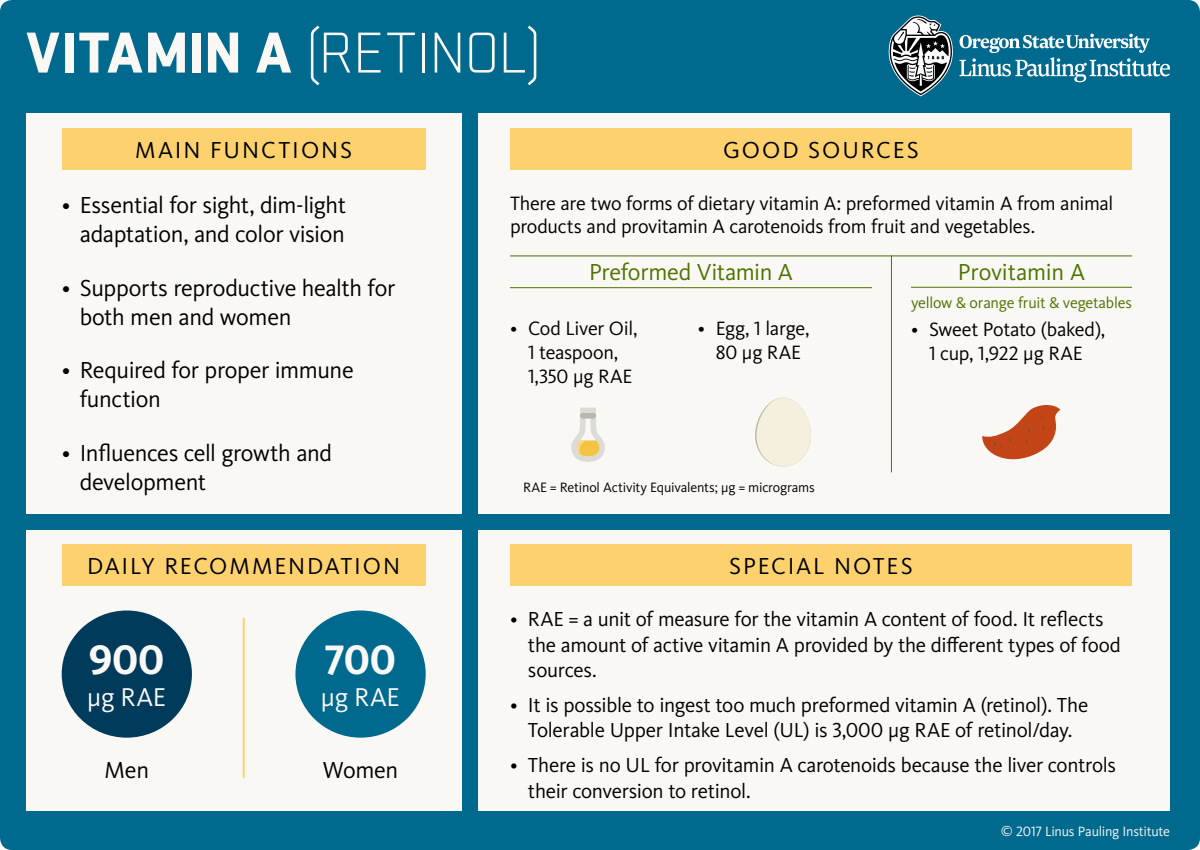
<style>
.page{position:relative;width:1200px;height:850px;background:#006a8e}
.page>*{position:absolute;margin:0;border:0;box-sizing:border-box;transform-origin:0 0}
.t1{font:300 60px "Stratum 2";letter-spacing:-.015em;color:#faf8f5}
.t2{font:700 42.7px "Kievit Pro";letter-spacing:-.005em;color:#faf8f5}
.t3{font:26.7px "Kievit Pro";letter-spacing:-.01em;color:#faf8f5}
.t4{font:24px/28.8px "Kievit Pro";letter-spacing:-.015em;color:#000}
.t5{font:24px "Kievit Pro";letter-spacing:.075em;color:#000}
.t6{font:24px "Kievit Pro";letter-spacing:-.01em;color:#4e7300}
.t7{font:24px "Kievit Pro";letter-spacing:.08em;color:#000}
.t8{font:24px "Kievit Pro";letter-spacing:.085em;color:#000}
.t9{font:21px/25.2px "Kievit Pro";letter-spacing:-.015em;color:#000}
.t10{font:20px/24px "Kievit Pro";letter-spacing:-.015em;color:#000;text-align:center}
.t11{font:16px "Kievit Pro";letter-spacing:-.015em;color:#4e7300}
.t12{font:14px "Kievit Pro";letter-spacing:-.015em;color:#000}
.t13{font:14px "Kievit Pro";letter-spacing:-.015em;color:#faf8f5}
.s1{font-weight:900}
</style>
<div class="page">
<div style="left:478px;top:113px;width:692px;height:401px;background:#faf8f5"></div>
<div style="left:26px;top:113px;width:436px;height:401px;background:#faf8f5"></div>
<div style="left:478px;top:530px;width:692px;height:281px;background:#faf8f5"></div>
<div style="left:26px;top:530px;width:436px;height:281px;background:#faf8f5"></div>
<svg style="left:888px;top:15px;width:65px;height:81px"></svg>
<svg style="left:959px;top:34px;width:211px;height:48px"></svg>
<hr style="left:911px;top:287px;width:221px;height:1px;background:#4e7300">
<hr style="left:510px;top:287px;width:362px;height:1px;background:#4e7300">
<hr style="left:891px;top:255px;width:1px;height:217px;background:#4e7300">
<hr style="left:510px;top:255px;width:622px;height:1px;background:#4e7300">
<hr style="left:243px;top:618px;width:2px;height:160px;background:#fdd26e">
<div style="left:295px;top:611px;width:131px;height:127px;background:#006a8e;border-radius:50%"></div>
<div style="left:62px;top:611px;width:130px;height:127px;background:#003b5c;border-radius:50%"></div>
<div style="left:62px;top:128px;width:364px;height:42px;background:#fdd26e"></div>
<div style="left:510px;top:544px;width:622px;height:42px;background:#fdd26e"></div>
<div style="left:510px;top:128px;width:622px;height:42px;background:#fdd26e"></div>
<div style="left:62px;top:544px;width:364px;height:42px;background:#fdd26e"></div>
<svg style="left:982px;top:405px;width:79px;height:55px"></svg>
<svg style="left:755px;top:398px;width:56px;height:69px"></svg>
<svg style="left:571px;top:407px;width:34px;height:55px"></svg>
<div style="left:583px;top:413px;width:10px;height:6px;background:#b8b8af"></div>
<h1 class="t1" style="left:26px;top:16px;width:517px"><span class="s1">VITAMIN A</span> (RETINOL)</h1>
<p class="t7" style="left:135px;top:136px;width:219px">MAIN FUNCTIONS</p>
<p class="t8" style="left:723px;top:136px;width:197px">GOOD SOURCES</p>
<p class="t4" style="left:62px;top:191px;width:286px;text-align:right">• Essential for sight, dim-light adaptation, and color vision</p>
<p class="t4" style="left:80px;top:273px;width:317px;text-indent:-18px">• Supports reproductive health for both men and women</p>
<p class="t4" style="left:80px;top:356px;width:276px;text-indent:-18px">• Required for proper immune function</p>
<p class="t4" style="left:80px;top:439px;width:254px;text-indent:-18px">• Influences cell growth and development</p>
<p class="t5" style="left:87px;top:551px;width:315px">DAILY RECOMMENDATION</p>
<h2 class="t2" style="left:89px;top:634px;width:77px">900</h2>
<p class="t3" style="left:87px;top:681px;width:81px">µg RAE</p>
<p class="t4" style="left:105px;top:755px;width:46px">Men</p>
<h2 class="t2" style="left:325px;top:634px;width:73px">700</h2>
<p class="t3" style="left:321px;top:681px;width:81px">µg RAE</p>
<p class="t4" style="left:323px;top:755px;width:77px">Women</p>
<p class="t10" style="left:510px;top:192px;width:605px;line-height:23px;text-align:left">There are two forms of dietary vitamin A: preformed vitamin A from animal products and provitamin A carotenoids from fruit and vegetables.</p>
<p class="t6" style="left:589px;top:258px;width:205px">Preformed Vitamin A</p>
<p class="t10" style="left:528px;top:316px;width:111px;text-align:left;text-indent:-18px">• Cod Liver Oil,<br>1 teaspoon,<br>1,350 µg RAE</p>
<p class="t10" style="left:698px;top:316px;width:113px">• Egg, 1 large,<br>80 µg RAE</p>
<p class="t12" style="left:523px;top:479px;width:293px">RAE = Retinol Activity Equivalents; µg = micrograms</p>
<p class="t6" style="left:958px;top:257px;width:129px">Provitamin A</p>
<p class="t11" style="left:911px;top:293px;width:222px">yellow &amp; orange fruit &amp; vegetables</p>
<p class="t10" style="left:911px;top:317px;width:196px">• Sweet Potato (baked),<br>1 cup, 1,922 µg RAE</p>
<p class="t5" style="left:729px;top:551px;width:185px">SPECIAL NOTES</p>
<p class="t9" style="left:528px;top:607px;width:594px;text-indent:-18px">• RAE = a unit of measure for the vitamin A content of food. It reflects the amount of active vitamin A provided by the different types of food sources.</p>
<p class="t9" style="left:510px;top:692px;width:580px;text-align:center">• It is possible to ingest too much preformed vitamin A (retinol). The<br>Tolerable Upper Intake Level (UL) is 3,000 µg RAE of retinol/day.</p>
<p class="t9" style="left:528px;top:753px;width:589px;text-indent:-18px">• There is no UL for provitamin A carotenoids because the liver controls their conversion to retinol.</p>
<p class="t13" style="left:1001px;top:823px;width:171px">© 2017 Linus Pauling Institute</p>
</div>
